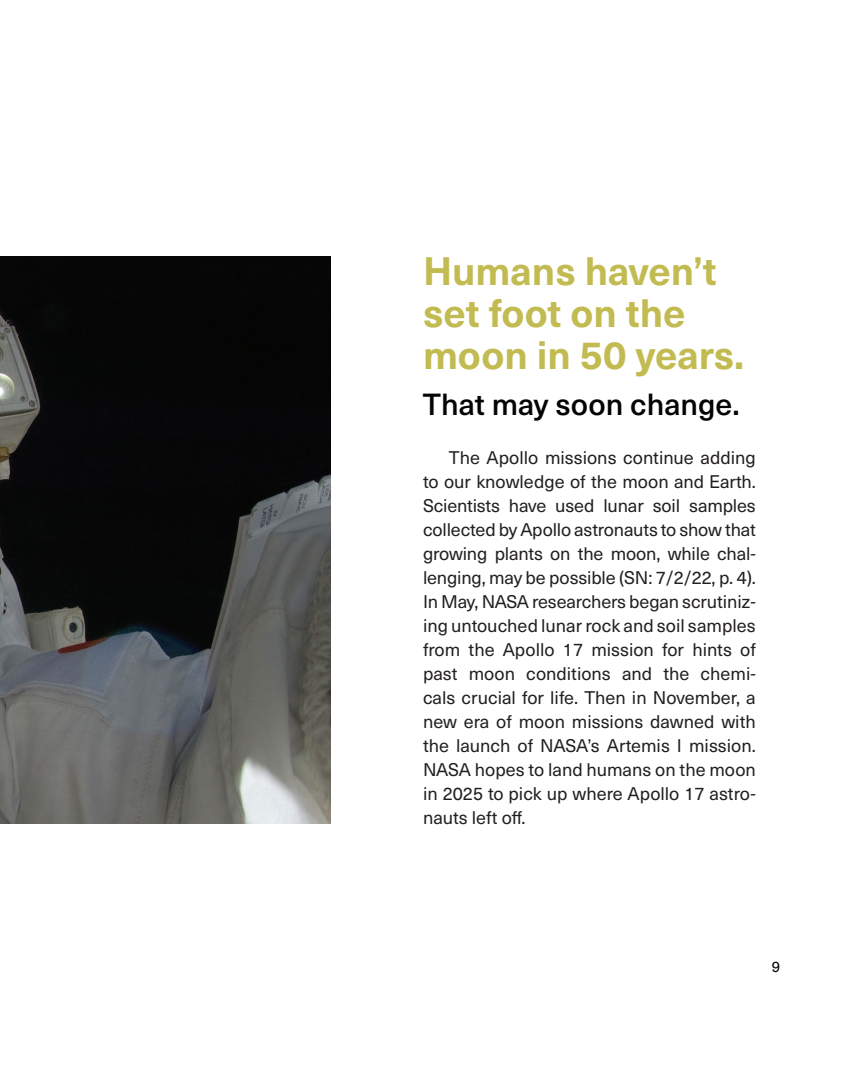
<style>
.page{position:relative;width:864px;height:1080px;background:#fff}
.page>*{position:absolute;margin:0;border:0;box-sizing:border-box;transform-origin:0 0}
.t1{font:700 39px/42px "Neue Haas Unica W1 G";color:#c2bb51}
.t2{font:500 30px "Neue Haas Unica W1 G";color:#040503}
.t3{font:18px/24px "Neue Haas Unica W1 G";color:#231f20;text-align:justify}
.t4{font:15px "Neue Haas Unica W1 G";color:#040503}
</style>
<div class="page">
<img style="left:0;top:256px;width:331px;height:568px">
<h1 class="t1" style="left:423px;top:247px;width:323px">Humans haven’t set foot on the moon in 50 years.</h1>
<h2 class="t2" style="left:423px;top:382px;width:318px">That may soon change.</h2>
<p class="t3" style="left:423px;top:445px;width:334px;text-indent:26px">The Apollo missions continue adding to our knowledge of the moon and Earth.<br>Scientists have used lunar soil samples collected by Apollo astronauts to show that growing plants on the moon, while chal&shy;lenging, may be possible (SN: 7/2/22, p. 4).<br>In May, NASA researchers began scrutiniz&shy;ing untouched lunar rock and soil samples from the Apollo 17 mission for hints of past moon conditions and the chemi&shy;cals crucial for life. Then in November, a new era of moon missions dawned with the launch of NASA’s Artemis I mission.<br>NASA hopes to land humans on the moon in 2025 to pick up where Apollo 17 astro&shy;nauts left off.</p>
<p class="t4" style="left:772px;top:956px;width:10px">9</p>
</div>
